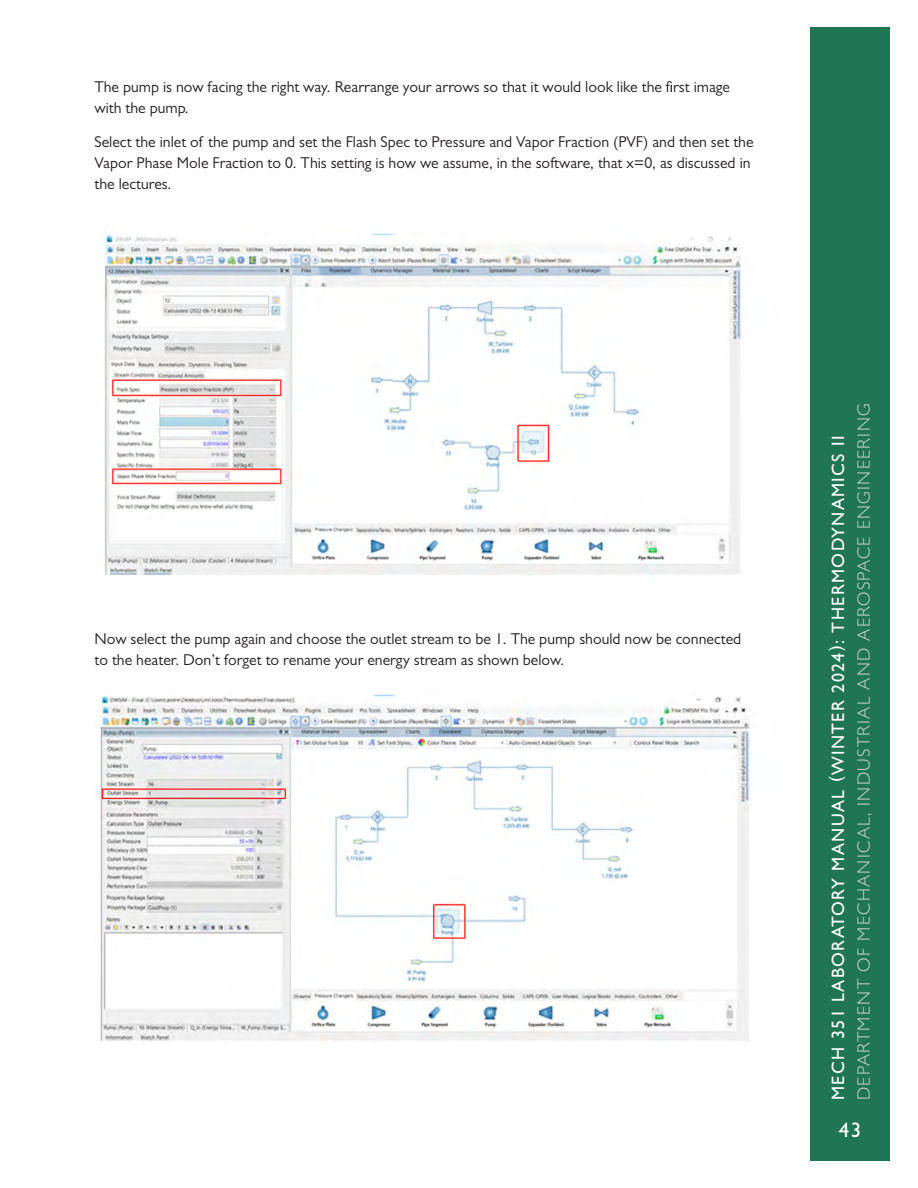
<style>
.page{position:relative;width:918px;height:1188px;background:#fff}
.page>*{position:absolute;margin:0;border:0;box-sizing:border-box;transform-origin:0 0}
.t1{font:500 21px "Gill Sans MT Pro";color:#fff}
.t2{font:300 18px/25.5px "Gill Sans MT Pro";letter-spacing:.075em;color:#cbd8cf}
.t3{font:15.75px/21px "Gill Sans MT Pro";color:#231f20}
.s1{font-weight:500;color:#fff}
.s2{font-family:"Gill Sans";font-weight:400;color:#fff}
</style>
<div class="page">
<div style="left:810px;top:27px;width:80px;height:1134px;background:#207552"></div>
<img style="left:104px;top:231px;width:637px;height:346px">
<img style="left:100px;top:693px;width:650px;height:348px">
<p class="t3" style="left:94px;top:76px;width:637px">The pump is now facing the right way. Rearrange your arrows so that it would look like the first image with the pump.</p>
<p class="t3" style="left:94px;top:131px;width:661px">Select the inlet of the pump and set the Flash Spec to Pressure and Vapor Fraction (PVF) and then set the<br>Vapor Phase Mole Fraction to 0. This setting is how we assume, in the software, that x=0, as discussed in the lectures.</p>
<p class="t3" style="left:94px;top:628px;width:648px">Now select the pump again and choose the outlet stream to be 1. The pump should now be connected to the heater. Don’t forget to rename your energy stream as shown below.</p>
<p class="t2" style="left:825px;top:1100px;width:698px;rotate:-90deg"><span class="s1">MECH 351 LABORATORY MANUAL </span><sup>(</sup><span class="s2">WINTER</span> <span class="s1">202</span><span class="s2">4</span><sup>)</sup><span class="s1">: THERMODYNAMICS II<br></span>DEPARTMENT OF MECHANICAL, INDUSTRIAL AND AEROSPACE ENGINEERING</p>
<h1 class="t1" style="left:839px;top:1118px;width:24px">43</h1>
</div>
